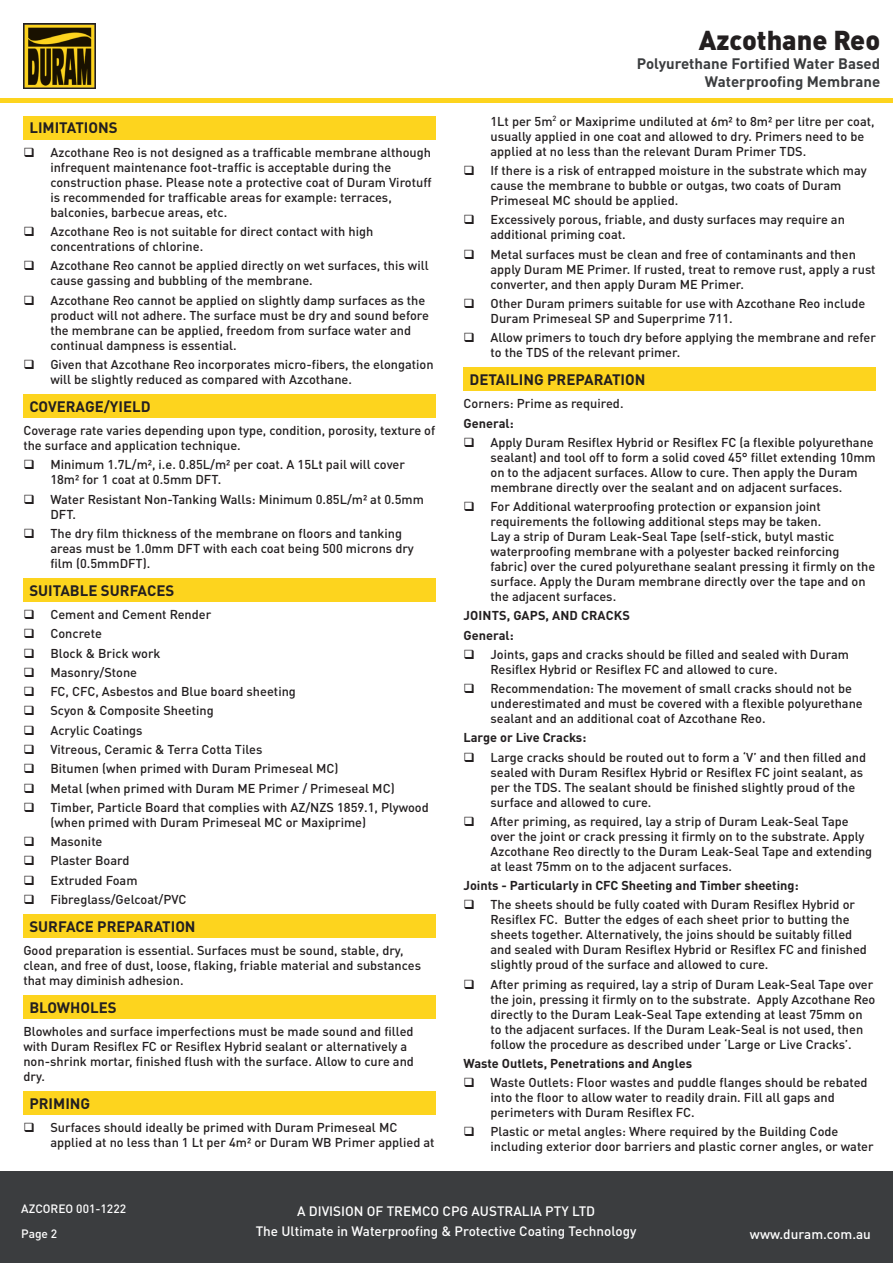
<style>
.page{position:relative;width:893px;height:1263px;background:#fff}
.page>*{position:absolute;margin:0;border:0;box-sizing:border-box;transform-origin:0 0}
.t1{font:900 27px "DINOT";color:#231f20}
.t2{font:700 15px "DINOT";color:#231f20}
.t3{font:700 15px "DINOT";color:#3b3d3f}
.t4{font:500 13.5px "DINOT";color:#fff}
.t5{font:500 12.75px/15px "DINOT";color:#231f20}
.t6{font:700 12.75px "DINOT";color:#231f20}
.t7{font:500 12px "DINOT";color:#fff}
</style>
<div class="page">
<div style="left:0;top:1172px;width:893px;height:91px;background:#3b3d3f"></div>
<div style="left:23px;top:116px;width:413px;height:23px;background:#fdd41e"></div>
<div style="left:23px;top:394px;width:413px;height:24px;background:#fdd41e"></div>
<div style="left:23px;top:578px;width:413px;height:24px;background:#fdd41e"></div>
<div style="left:23px;top:914px;width:413px;height:23px;background:#fdd41e"></div>
<div style="left:23px;top:995px;width:413px;height:24px;background:#fdd41e"></div>
<div style="left:23px;top:1091px;width:413px;height:24px;background:#fdd41e"></div>
<div style="left:463px;top:367px;width:413px;height:24px;background:#fdd41e"></div>
<img style="left:23px;top:23px;width:73px;height:66px">
<hr style="left:0;top:99px;width:893px;height:4px;background:#fdd41e">
<p class="t2" style="left:29px;top:118px;width:90px">LIMITATIONS</p>
<p class="t5" style="left:50px;top:145px;width:383px">Azcothane Reo is not designed as a trafficable membrane although infrequent maintenance foot-traffic is acceptable during the construction phase. Please note a protective coat of Duram Virotuff is recommended for trafficable areas for example: terraces, balconies, barbecue areas, etc.</p>
<p class="t5" style="left:50px;top:224px;width:324px">Azcothane Reo is not suitable for direct contact with high concentrations of chlorine.</p>
<p class="t5" style="left:50px;top:258px;width:380px">Azcothane Reo cannot be applied directly on wet surfaces, this will cause gassing and bubbling of the membrane.</p>
<p class="t5" style="left:50px;top:292px;width:380px">Azcothane Reo cannot be applied on slightly damp surfaces as the product will not adhere. The surface must be dry and sound before the membrane can be applied, freedom from surface water and continual dampness is essential.</p>
<p class="t5" style="left:50px;top:357px;width:385px">Given that Azcothane Reo incorporates micro-fibers, the elongation will be slightly reduced as compared with Azcothane.</p>
<p class="t2" style="left:29px;top:396px;width:123px">COVERAGE/YIELD</p>
<p class="t5" style="left:23px;top:423px;width:413px">Coverage rate varies depending upon type, condition, porosity, texture of the surface and application technique.</p>
<p class="t5" style="left:50px;top:457px;width:356px">Minimum 1.7L/m², i.e. 0.85L/m² per coat. A 15Lt pail will cover<br>18m² for 1 coat at 0.5mm DFT.</p>
<p class="t5" style="left:50px;top:491px;width:375px">Water Resistant Non-Tanking Walls: Minimum 0.85L/m² at 0.5mm<br>DFT.</p>
<p class="t5" style="left:50px;top:526px;width:365px">The dry film thickness of the membrane on floors and tanking areas must be 1.0mm DFT with each coat being 500 microns dry film (0.5mmDFT).</p>
<p class="t2" style="left:29px;top:580px;width:146px">SUITABLE SURFACES</p>
<p class="t5" style="left:50px;top:607px;width:162px">Cement and Cement Render</p>
<p class="t5" style="left:50px;top:626px;width:53px">Concrete</p>
<p class="t5" style="left:50px;top:645px;width:112px">Block &amp; Brick work</p>
<p class="t5" style="left:50px;top:665px;width:88px">Masonry/Stone</p>
<p class="t5" style="left:50px;top:684px;width:247px">FC, CFC, Asbestos and Blue board sheeting</p>
<p class="t5" style="left:50px;top:703px;width:165px">Scyon &amp; Composite Sheeting</p>
<p class="t5" style="left:50px;top:722px;width:94px">Acrylic Coatings</p>
<p class="t5" style="left:50px;top:742px;width:214px">Vitreous, Ceramic &amp; Terra Cotta Tiles</p>
<p class="t5" style="left:50px;top:761px;width:290px">Bitumen (when primed with Duram Primeseal MC)</p>
<p class="t5" style="left:50px;top:780px;width:346px">Metal (when primed with Duram ME Primer / Primeseal MC)</p>
<p class="t5" style="left:50px;top:799px;width:380px">Timber, Particle Board that complies with AZ/NZS 1859.1, Plywood (when primed with Duram Primeseal MC or Maxiprime)</p>
<p class="t5" style="left:50px;top:834px;width:54px">Masonite</p>
<p class="t5" style="left:50px;top:853px;width:81px">Plaster Board</p>
<p class="t5" style="left:50px;top:872px;width:89px">Extruded Foam</p>
<p class="t5" style="left:50px;top:891px;width:138px">Fibreglass/Gelcoat/PVC</p>
<p class="t2" style="left:29px;top:916px;width:168px">SURFACE PREPARATION</p>
<p class="t5" style="left:23px;top:942px;width:399px">Good preparation is essential. Surfaces must be sound, stable, dry, clean, and free of dust, loose, flaking, friable material and substances that may diminish adhesion.</p>
<p class="t2" style="left:29px;top:997px;width:89px">BLOWHOLES</p>
<p class="t5" style="left:23px;top:1024px;width:392px">Blowholes and surface imperfections must be made sound and filled with Duram Resiflex FC or Resiflex Hybrid sealant or alternatively a non-shrink mortar, finished flush with the surface. Allow to cure and dry.</p>
<p class="t2" style="left:29px;top:1094px;width:62px">PRIMING</p>
<p class="t5" style="left:50px;top:1120px;width:386px">Surfaces should ideally be primed with Duram Primeseal MC applied at no less than 1 Lt per 4m² or Duram WB Primer applied at</p>
<p class="t1" style="left:699px;top:22px;width:183px">Azcothane Reo</p>
<p class="t3" style="left:637px;top:54px;width:245px">Polyurethane Fortified Water Based</p>
<p class="t3" style="left:705px;top:72px;width:177px">Waterproofing Membrane</p>
<p class="t5" style="left:490px;top:113px;width:386px">1Lt per 5m<sup>2</sup> or Maxiprime undiluted at 6m2 to 8m2 per litre per coat, usually applied in one coat and allowed to dry. Primers need to be applied at no less than the relevant Duram Primer TDS.</p>
<p class="t5" style="left:490px;top:163px;width:378px">If there is a risk of entrapped moisture in the substrate which may cause the membrane to bubble or outgas, two coats of Duram<br>Primeseal MC should be applied.</p>
<p class="t5" style="left:490px;top:212px;width:356px">Excessively porous, friable, and dusty surfaces may require an additional priming coat.</p>
<p class="t5" style="left:490px;top:246px;width:387px">Metal surfaces must be clean and free of contaminants and then apply Duram ME Primer. If rusted, treat to remove rust, apply a rust converter, and then apply Duram ME Primer.</p>
<p class="t5" style="left:490px;top:295px;width:376px">Other Duram primers suitable for use with Azcothane Reo include<br>Duram Primeseal SP and Superprime 711.</p>
<p class="t5" style="left:490px;top:330px;width:387px">Allow primers to touch dry before applying the membrane and refer to the TDS of the relevant primer.</p>
<p class="t2" style="left:469px;top:369px;width:178px">DETAILING PREPARATION</p>
<p class="t5" style="left:463px;top:396px;width:162px">Corners: Prime as required.</p>
<p class="t6" style="left:463px;top:415px;width:52px">General:</p>
<p class="t5" style="left:490px;top:434px;width:387px">Apply Duram Resiflex Hybrid or Resiflex FC (a flexible polyurethane sealant) and tool off to form a solid coved 45° fillet extending 10mm on to the adjacent surfaces. Allow to cure. Then apply the Duram membrane directly over the sealant and on adjacent surfaces.</p>
<p class="t5" style="left:490px;top:499px;width:386px">For Additional waterproofing protection or expansion joint requirements the following additional steps may be taken.<br>Lay a strip of Duram Leak-Seal Tape (self-stick, butyl mastic waterproofing membrane with a polyester backed reinforcing fabric) over the cured polyurethane sealant pressing it firmly on the surface. Apply the Duram membrane directly over the tape and on the adjacent surfaces.</p>
<p class="t6" style="left:464px;top:607px;width:168px">JOINTS, GAPS, AND CRACKS</p>
<p class="t6" style="left:463px;top:627px;width:52px">General:</p>
<p class="t5" style="left:490px;top:646px;width:360px">Joints, gaps and cracks should be filled and sealed with Duram<br>Resiflex Hybrid or Resiflex FC and allowed to cure.</p>
<p class="t5" style="left:490px;top:681px;width:374px">Recommendation: The movement of small cracks should not be underestimated and must be covered with a flexible polyurethane sealant and an additional coat of Azcothane Reo.</p>
<p class="t6" style="left:463px;top:729px;width:124px">Large or Live Cracks:</p>
<p class="t5" style="left:490px;top:749px;width:377px">Large cracks should be routed out to form a ‘V’ and then filled and sealed with Duram Resiflex Hybrid or Resiflex FC joint sealant, as per the TDS. The sealant should be finished slightly proud of the surface and allowed to cure.</p>
<p class="t5" style="left:490px;top:813px;width:383px">After priming, as required, lay a strip of Duram Leak-Seal Tape over the joint or crack pressing it firmly on to the substrate. Apply Azcothane Reo directly to the Duram Leak-Seal Tape and extending at least 75mm on to the adjacent surfaces.</p>
<p class="t6" style="left:463px;top:877px;width:337px">Joints - Particularly in CFC Sheeting and Timber sheeting:</p>
<p class="t5" style="left:490px;top:897px;width:378px">The sheets should be fully coated with Duram Resiflex Hybrid or Resiflex FC. Butter the edges of each sheet prior to butting the sheets together. Alternatively, the joins should be suitably filled and sealed with Duram Resiflex Hybrid or Resiflex FC and finished slightly proud of the surface and allowed to cure.</p>
<p class="t5" style="left:490px;top:976px;width:386px">After priming as required, lay a strip of Duram Leak-Seal Tape over the join, pressing it firmly on to the substrate. Apply Azcothane Reo directly to the Duram Leak-Seal Tape extending at least 75mm on to the adjacent surfaces. If the Duram Leak-Seal is not used, then follow the procedure as described under ‘Large or Live Cracks’.</p>
<p class="t6" style="left:463px;top:1055px;width:230px">Waste Outlets, Penetrations and Angles</p>
<p class="t5" style="left:490px;top:1075px;width:379px">Waste Outlets: Floor wastes and puddle flanges should be rebated into the floor to allow water to readily drain. Fill all gaps and perimeters with Duram Resiflex FC.</p>
<p class="t5" style="left:490px;top:1124px;width:385px">Plastic or metal angles: Where required by the Building Code including exterior door barriers and plastic corner angles, or water</p>
<p class="t7" style="left:21px;top:1201px;width:106px">AZCOREO 001-1222</p>
<p class="t7" style="left:21px;top:1226px;width:38px">Page 2</p>
<p class="t4" style="left:750px;top:1226px;width:122px">www.duram.com.au</p>
<p class="t4" style="left:297px;top:1202px;width:300px">A DIVISION OF TREMCO CPG AUSTRALIA PTY LTD</p>
<p class="t4" style="left:256px;top:1222px;width:382px">The Ultimate in Waterproofing &amp; Protective Coating Technology</p>
</div>
